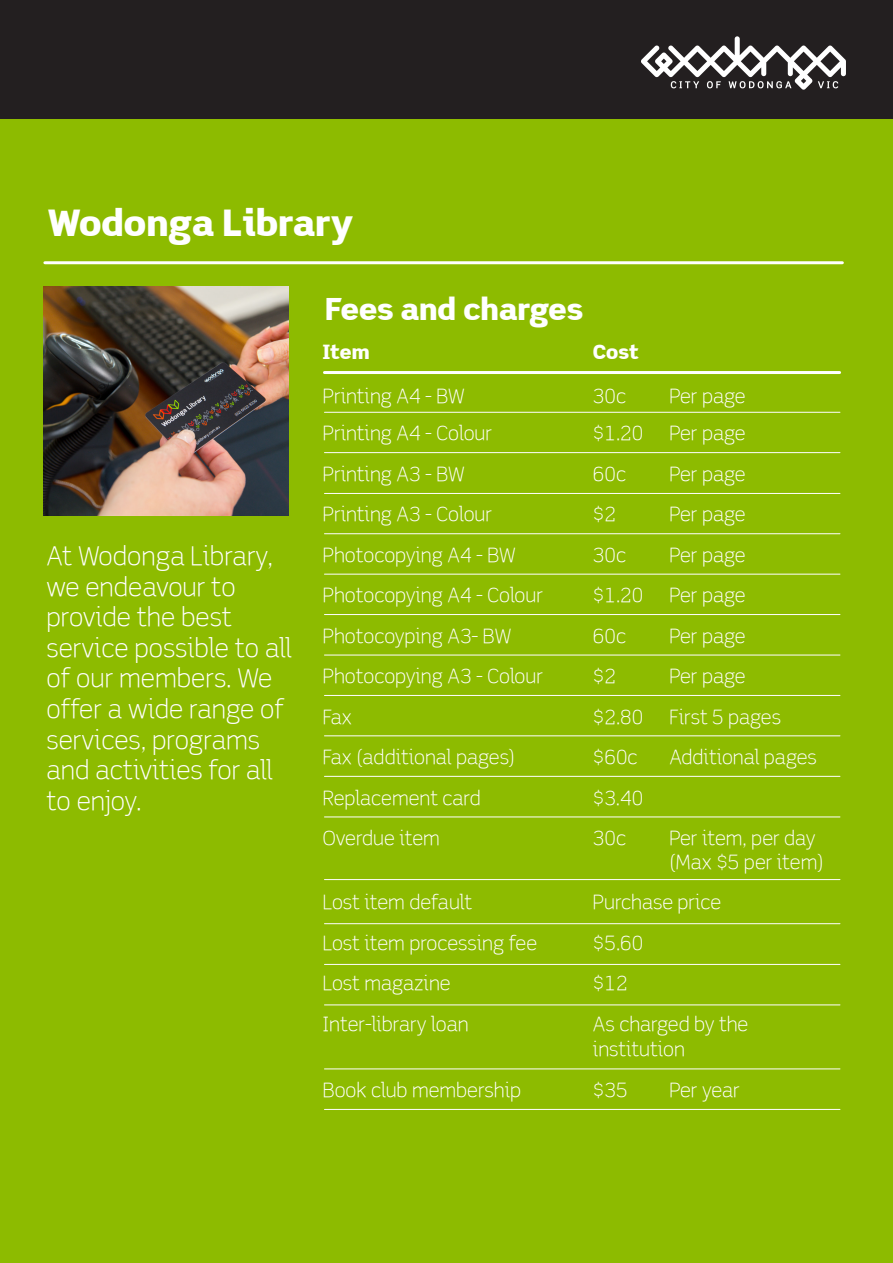
<style>
.page{position:relative;width:893px;height:1263px;background:#fff}
.page>*{position:absolute;margin:0;border:0;box-sizing:border-box;transform-origin:0 0}
.t1{font:900 36px "Scene Alt";color:#fff}
.t2{font:900 30px "Scene Alt";color:#fff}
.t3{font:300 25.5px/30.6px "Scene Alt";color:#fff}
.t4{font:300 19.5px/23.4px "Scene Alt";color:#fff}
.t5{font:900 19.5px "Scene Alt";color:#fff}
</style>
<div class="page">
<div style="left:0;top:115px;width:893px;height:1148px;background:#8dbb00"></div>
<div style="left:0;top:0;width:893px;height:119px;background:#231f20"></div>
<svg style="left:641px;top:36px;width:205px;height:54px"></svg>
<hr style="left:45px;top:261px;width:797px;height:3px;background:#fff">
<hr style="left:324px;top:371px;width:516px;height:3px;background:#fff">
<hr style="left:324px;top:412px;width:516px;height:1px;background:#fff">
<hr style="left:324px;top:452px;width:516px;height:1px;background:#fff">
<hr style="left:324px;top:493px;width:516px;height:1px;background:#fff">
<hr style="left:324px;top:533px;width:516px;height:1px;background:#fff">
<hr style="left:324px;top:574px;width:516px;height:1px;background:#fff">
<hr style="left:324px;top:614px;width:516px;height:1px;background:#fff">
<hr style="left:324px;top:655px;width:516px;height:1px;background:#fff">
<hr style="left:324px;top:695px;width:516px;height:1px;background:#fff">
<hr style="left:324px;top:735px;width:516px;height:1px;background:#fff">
<hr style="left:324px;top:776px;width:516px;height:1px;background:#fff">
<hr style="left:324px;top:816px;width:516px;height:1px;background:#fff">
<hr style="left:324px;top:879px;width:516px;height:1px;background:#fff">
<hr style="left:324px;top:923px;width:516px;height:1px;background:#fff">
<hr style="left:324px;top:964px;width:516px;height:1px;background:#fff">
<hr style="left:324px;top:1004px;width:516px;height:1px;background:#fff">
<hr style="left:324px;top:1068px;width:516px;height:1px;background:#fff">
<hr style="left:324px;top:1109px;width:516px;height:1px;background:#fff">
<img style="left:43px;top:286px;width:246px;height:229px">
<p class="t1" style="left:48px;top:200px;width:307px">Wodonga Library</p>
<p class="t3" style="left:47px;top:541px;width:246px">At Wodonga Library, we endeavour to provide the best service possible to all of our members. We offer a wide range of services, programs and activities for all to enjoy.</p>
<p class="t2" style="left:325px;top:289px;width:259px">Fees and charges</p>
<p class="t5" style="left:323px;top:340px;width:48px">Item</p>
<p class="t5" style="left:593px;top:340px;width:47px">Cost</p>
<p class="t4" style="left:323px;top:384px;width:143px">Printing A4 - BW</p>
<p class="t4" style="left:593px;top:384px;width:35px">30c</p>
<p class="t4" style="left:669px;top:384px;width:78px">Per page</p>
<p class="t4" style="left:323px;top:422px;width:171px">Printing A4 - Colour</p>
<p class="t4" style="left:593px;top:422px;width:52px">$1.20</p>
<p class="t4" style="left:669px;top:422px;width:78px">Per page</p>
<p class="t4" style="left:323px;top:462px;width:143px">Printing A3 - BW</p>
<p class="t4" style="left:593px;top:462px;width:35px">60c</p>
<p class="t4" style="left:669px;top:462px;width:78px">Per page</p>
<p class="t4" style="left:323px;top:503px;width:171px">Printing A3 - Colour</p>
<p class="t4" style="left:593px;top:503px;width:25px">$2</p>
<p class="t4" style="left:669px;top:503px;width:78px">Per page</p>
<p class="t4" style="left:323px;top:543px;width:194px">Photocopying A4 - BW</p>
<p class="t4" style="left:593px;top:543px;width:35px">30c</p>
<p class="t4" style="left:669px;top:543px;width:78px">Per page</p>
<p class="t4" style="left:323px;top:584px;width:222px">Photocopying A4 - Colour</p>
<p class="t4" style="left:593px;top:584px;width:52px">$1.20</p>
<p class="t4" style="left:669px;top:584px;width:78px">Per page</p>
<p class="t4" style="left:323px;top:624px;width:190px">Photocoyping A3- BW</p>
<p class="t4" style="left:593px;top:624px;width:35px">60c</p>
<p class="t4" style="left:669px;top:624px;width:78px">Per page</p>
<p class="t4" style="left:323px;top:665px;width:222px">Photocopying A3 - Colour</p>
<p class="t4" style="left:593px;top:665px;width:25px">$2</p>
<p class="t4" style="left:669px;top:665px;width:78px">Per page</p>
<p class="t4" style="left:323px;top:705px;width:31px">Fax</p>
<p class="t4" style="left:593px;top:705px;width:52px">$2.80</p>
<p class="t4" style="left:669px;top:705px;width:113px">First 5 pages</p>
<p class="t4" style="left:323px;top:746px;width:194px">Fax (additional pages)</p>
<p class="t4" style="left:593px;top:746px;width:46px">$60c</p>
<p class="t4" style="left:669px;top:746px;width:149px">Additional pages</p>
<p class="t4" style="left:323px;top:786px;width:159px">Replacement card</p>
<p class="t4" style="left:593px;top:786px;width:52px">$3.40</p>
<p class="t4" style="left:323px;top:827px;width:119px">Overdue item</p>
<p class="t4" style="left:593px;top:827px;width:35px">30c</p>
<p class="t4" style="left:669px;top:827px;width:156px">Per item, per day (Max $5 per item)</p>
<p class="t4" style="left:323px;top:890px;width:151px">Lost item default</p>
<p class="t4" style="left:593px;top:890px;width:130px">Purchase price</p>
<p class="t4" style="left:323px;top:931px;width:216px">Lost item processing fee</p>
<p class="t4" style="left:593px;top:931px;width:52px">$5.60</p>
<p class="t4" style="left:323px;top:971px;width:129px">Lost magazine</p>
<p class="t4" style="left:593px;top:971px;width:36px">$12</p>
<p class="t4" style="left:323px;top:1012px;width:147px">Inter-library loan</p>
<p class="t4" style="left:593px;top:1011px;width:157px;line-height:25.5px">As charged by the institution</p>
<p class="t4" style="left:323px;top:1078px;width:200px">Book club membership</p>
<p class="t4" style="left:593px;top:1078px;width:36px">$35</p>
<p class="t4" style="left:669px;top:1078px;width:72px">Per year</p>
</div>
